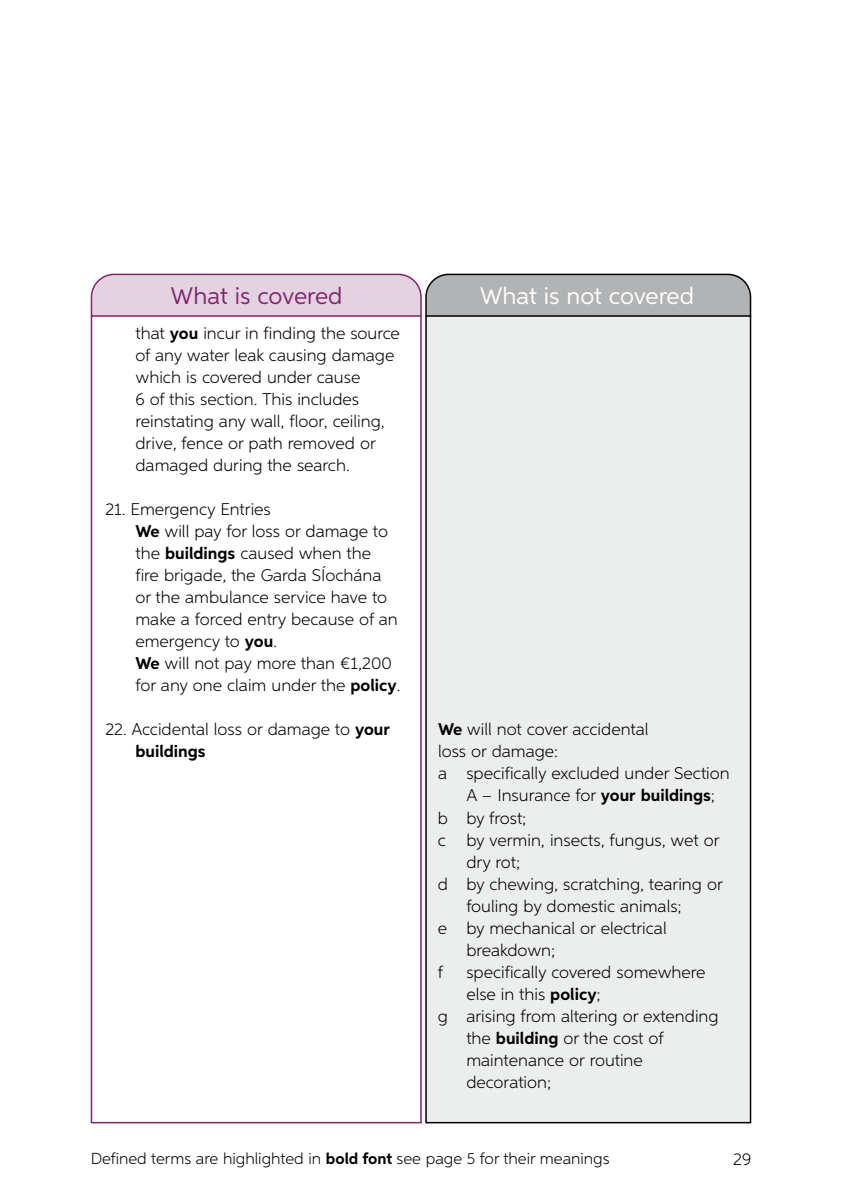
<style>
.page{position:relative;width:842px;height:1191px;background:#fff}
.page>*{position:absolute;margin:0;border:0;box-sizing:border-box;transform-origin:0 0}
.t1{font:24px "Aspira";letter-spacing:-.005em;color:#fff}
.t2{font:24px "Aspira";letter-spacing:-.005em;color:#81246f}
.t3{font:300 17px/22px "Aspira";color:#000}
.t4{font:300 16px "Aspira";color:#000}
.s1{font-weight:700}
</style>
<div class="page">
<div style="left:426px;top:274px;width:324px;height:62px;background:#b1b3b4;border-radius:23px"></div>
<div style="left:425px;top:274px;width:326px;height:63px;border:2px solid #000;border-radius:23px"></div>
<div style="left:426px;top:316px;width:324px;height:806px;background:#eceded"></div>
<div style="left:425px;top:315px;width:326px;height:808px;border:2px solid #000"></div>
<div style="left:91px;top:274px;width:330px;height:62px;background:#e3d3e0;border-radius:23px"></div>
<div style="left:91px;top:274px;width:331px;height:62px;border:2px solid #81246f;border-radius:23px"></div>
<div style="left:91px;top:315px;width:331px;height:808px;background:#fff;border:2px solid #81246f"></div>
<h1 class="t2" style="left:171px;top:281px;width:173px">What is covered</h1>
<h1 class="t1" style="left:480px;top:281px;width:216px">What is not covered</h1>
<p class="t3" style="left:135px;top:322px;width:266px">that <span class="s1">you</span> incur in finding the source of any water leak causing damage which is covered under cause<br>6 of this section. This includes reinstating any wall, floor, ceiling, drive, fence or path removed or damaged during the search.</p>
<p class="t3" style="left:135px;top:498px;width:267px;text-indent:-30px">21. Emergency Entries<br><span class="s1">We</span> will pay for loss or damage to the <span class="s1">buildings</span> caused when the<br>fire brigade, the Garda SÍochána or the ambulance service have to make a forced entry because of an emergency to <span class="s1">you</span>.<br><span class="s1">We</span> will not pay more than €1,200 for any one claim under the <span class="s1">policy</span>.</p>
<p class="t3" style="left:135px;top:718px;width:256px;text-indent:-30px">22. Accidental loss or damage to <span class="s1">your buildings</span></p>
<p class="t3" style="left:438px;top:718px;width:212px"><span class="s1">We</span> will not cover accidental</p>
<p class="t3" style="left:438px;top:740px;width:122px">loss or damage:</p>
<p class="t3" style="left:438px;top:762px;width:293px">a specifically excluded under Section</p>
<p class="t3" style="left:466px;top:784px;width:250px">A – Insurance for <span class="s1">your buildings</span>;</p>
<p class="t3" style="left:438px;top:806px;width:90px">b by frost;</p>
<p class="t3" style="left:438px;top:828px;width:283px">c by vermin, insects, fungus, wet or</p>
<p class="t3" style="left:466px;top:850px;width:55px">dry rot;</p>
<p class="t3" style="left:438px;top:872px;width:286px">d by chewing, scratching, tearing or</p>
<p class="t3" style="left:466px;top:894px;width:217px">fouling by domestic animals;</p>
<p class="t3" style="left:438px;top:916px;width:230px">e by mechanical or electrical</p>
<p class="t3" style="left:466px;top:938px;width:90px">breakdown;</p>
<p class="t3" style="left:438px;top:960px;width:7px">f</p>
<p class="t3" style="left:466px;top:960px;width:241px">specifically covered somewhere</p>
<p class="t3" style="left:466px;top:982px;width:136px">else in this <span class="s1">policy</span>;</p>
<p class="t3" style="left:438px;top:1004px;width:282px">g arising from altering or extending</p>
<p class="t3" style="left:466px;top:1026px;width:199px">the <span class="s1">building</span> or the cost of</p>
<p class="t3" style="left:466px;top:1048px;width:178px">maintenance or routine</p>
<p class="t3" style="left:466px;top:1070px;width:86px">decoration;</p>
<p class="t4" style="left:91px;top:1148px;width:520px">Defined terms are highlighted in <span class="s1">bold font</span> see page 5 for their meanings</p>
<p class="t3" style="left:733px;top:1147px;width:20px">29</p>
</div>
